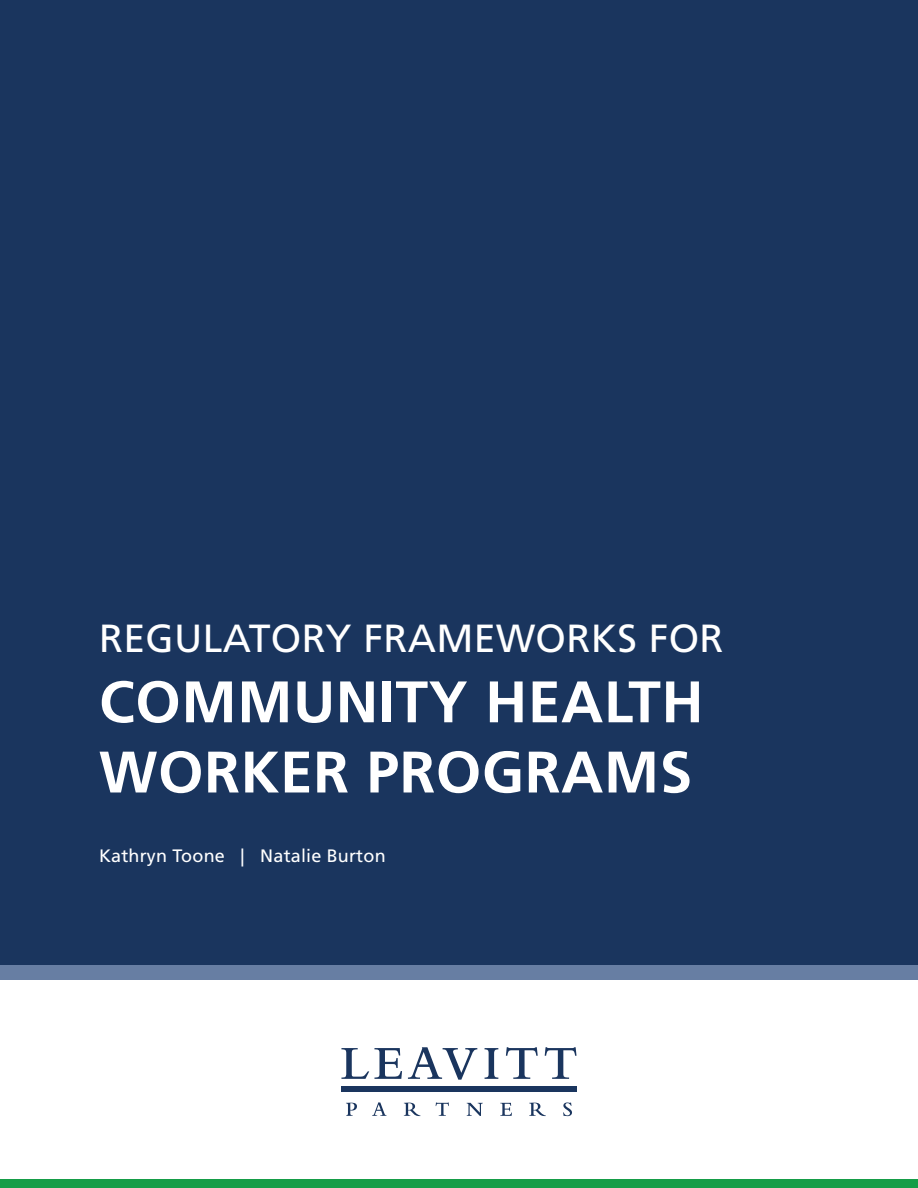
<style>
.page{position:relative;width:918px;height:1188px;background:#fff}
.page>*{position:absolute;margin:0;border:0;box-sizing:border-box;transform-origin:0 0}
.t1{font:700 58.5px/70.2px "Frutiger LT Std";letter-spacing:.01em;color:#fff}
.t2{font:39.15px "Frutiger LT Std";letter-spacing:.01em;color:#fff}
.t3{font:18px "Frutiger LT Std";letter-spacing:.01em;color:#fff}
</style>
<div class="page">
<div style="left:0;top:0;width:918px;height:1175px;background:#1a355e"></div>
<div style="left:0;top:965px;width:918px;height:179px;background:#677ea3"></div>
<div style="left:0;top:980px;width:918px;height:208px;background:#fff"></div>
<div style="left:0;top:1180px;width:918px;height:8px;background:#169d48"></div>
<svg style="left:341px;top:1048px;width:61px;height:31px"></svg>
<svg style="left:408px;top:1047px;width:69px;height:33px"></svg>
<svg style="left:485px;top:1048px;width:13px;height:31px"></svg>
<svg style="left:506px;top:1047px;width:32px;height:32px"></svg>
<svg style="left:545px;top:1047px;width:32px;height:32px"></svg>
<svg style="left:346px;top:1103px;width:11px;height:13px"></svg>
<svg style="left:372px;top:1102px;width:15px;height:14px"></svg>
<svg style="left:404px;top:1103px;width:16px;height:13px"></svg>
<svg style="left:436px;top:1102px;width:13px;height:14px"></svg>
<svg style="left:467px;top:1103px;width:16px;height:13px"></svg>
<svg style="left:500px;top:1103px;width:12px;height:13px"></svg>
<svg style="left:529px;top:1103px;width:17px;height:13px"></svg>
<svg style="left:563px;top:1102px;width:9px;height:14px"></svg>
<div style="left:341px;top:1087px;width:236px;height:5px;background:#1a355e"></div>
<p class="t2" style="left:99px;top:615px;width:626px">REGULATORY FRAMEWORKS FOR</p>
<p class="t1" style="left:99px;top:667px;width:606px">COMMUNITY HEALTH<br>WORKER PROGRAMS</p>
<p class="t3" style="left:99px;top:845px;width:288px">Kathryn Toone | Natalie Burton</p>
</div>
